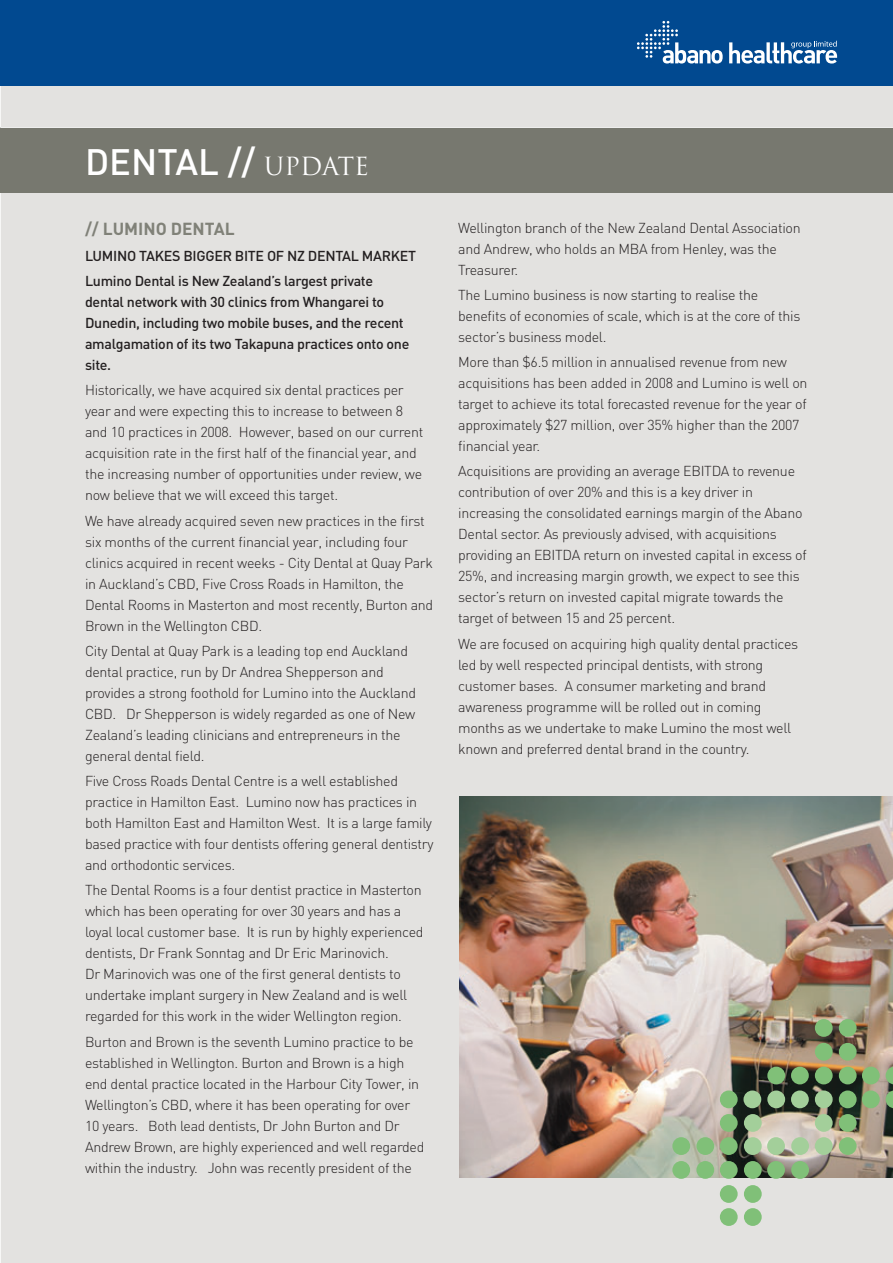
<style>
.page{position:relative;width:893px;height:1263px;background:#fff}
.page>*{position:absolute;margin:0;border:0;box-sizing:border-box;transform-origin:0 0}
.t1{font:500 36.3px "DIN";color:#fff}
.t2{font:700 17.25px "DIN";color:#808178}
.t3{font:300 14.25px/21px "DIN";letter-spacing:-.02em;color:#231f20}
.t4{font:500 14.25px/21px "DIN";letter-spacing:-.02em;color:#231f20}
.s1{font-family:"Trajan";font-weight:400;font-size:24.3px}
</style>
<div class="page">
<div style="left:1px;top:86px;width:892px;height:1177px;background:#e3e2e0"></div>
<div style="left:0;top:0;width:893px;height:86px;background:#014990"></div>
<svg style="left:729px;top:41px;width:108px;height:23px"></svg>
<svg style="left:637px;top:21px;width:86px;height:43px"></svg>
<hr style="left:0;top:128px;width:1px;height:64px;background:#808178">
<div style="left:1px;top:128px;width:892px;height:64px;background:#77786f"></div>
<img style="left:459px;top:797px;width:434px;height:381px">
<div style="left:815px;top:1090px;width:18px;height:18px;background:#a3cf9a;border-radius:50%"></div>
<div style="left:791px;top:1090px;width:18px;height:18px;background:#a3cf9a;border-radius:50%"></div>
<div style="left:767px;top:1090px;width:18px;height:18px;background:#a3cf9a;border-radius:50%"></div>
<div style="left:743px;top:1090px;width:18px;height:18px;background:#a3cf9a;border-radius:50%"></div>
<div style="left:815px;top:1114px;width:18px;height:18px;background:#a3cf9a;border-radius:50%"></div>
<div style="left:815px;top:1137px;width:18px;height:18px;background:#a3cf9a;border-radius:50%"></div>
<div style="left:767px;top:1137px;width:18px;height:18px;background:#a3cf9a;border-radius:50%"></div>
<div style="left:791px;top:1137px;width:18px;height:18px;background:#a3cf9a;border-radius:50%"></div>
<div style="left:744px;top:1114px;width:18px;height:18px;background:#a3cf9a;border-radius:50%"></div>
<div style="left:744px;top:1137px;width:18px;height:18px;background:#a3cf9a;border-radius:50%"></div>
<div style="left:815px;top:1019px;width:18px;height:18px;background:#80c078;border-radius:50%"></div>
<div style="left:839px;top:1019px;width:18px;height:18px;background:#80c078;border-radius:50%"></div>
<div style="left:815px;top:1043px;width:18px;height:18px;background:#80c078;border-radius:50%"></div>
<div style="left:839px;top:1043px;width:18px;height:18px;background:#80c078;border-radius:50%"></div>
<div style="left:815px;top:1067px;width:18px;height:17px;background:#80c078;border-radius:50%"></div>
<div style="left:839px;top:1067px;width:18px;height:17px;background:#80c078;border-radius:50%"></div>
<div style="left:791px;top:1067px;width:18px;height:17px;background:#80c078;border-radius:50%"></div>
<div style="left:767px;top:1067px;width:18px;height:17px;background:#80c078;border-radius:50%"></div>
<div style="left:720px;top:1090px;width:18px;height:18px;background:#80c078;border-radius:50%"></div>
<div style="left:839px;top:1090px;width:18px;height:18px;background:#80c078;border-radius:50%"></div>
<div style="left:862px;top:1067px;width:18px;height:17px;background:#80c078;border-radius:50%"></div>
<div style="left:862px;top:1090px;width:18px;height:18px;background:#80c078;border-radius:50%"></div>
<svg style="left:886px;top:1067px;width:7px;height:17px"></svg>
<svg style="left:886px;top:1090px;width:7px;height:18px"></svg>
<div style="left:839px;top:1114px;width:18px;height:18px;background:#80c078;border-radius:50%"></div>
<div style="left:839px;top:1137px;width:18px;height:18px;background:#80c078;border-radius:50%"></div>
<div style="left:720px;top:1114px;width:18px;height:18px;background:#80c078;border-radius:50%"></div>
<div style="left:720px;top:1137px;width:18px;height:18px;background:#80c078;border-radius:50%"></div>
<div style="left:720px;top:1185px;width:18px;height:18px;background:#80c078;border-radius:50%"></div>
<div style="left:744px;top:1185px;width:18px;height:18px;background:#80c078;border-radius:50%"></div>
<div style="left:720px;top:1208px;width:18px;height:18px;background:#80c078;border-radius:50%"></div>
<div style="left:744px;top:1208px;width:18px;height:18px;background:#80c078;border-radius:50%"></div>
<div style="left:672px;top:1137px;width:18px;height:18px;background:#80c078;border-radius:50%"></div>
<div style="left:696px;top:1137px;width:18px;height:18px;background:#80c078;border-radius:50%"></div>
<div style="left:767px;top:1161px;width:18px;height:18px;background:#80c078;border-radius:50%"></div>
<div style="left:791px;top:1161px;width:18px;height:18px;background:#80c078;border-radius:50%"></div>
<div style="left:720px;top:1161px;width:18px;height:18px;background:#80c078;border-radius:50%"></div>
<div style="left:744px;top:1161px;width:18px;height:18px;background:#80c078;border-radius:50%"></div>
<div style="left:672px;top:1161px;width:18px;height:18px;background:#80c078;border-radius:50%"></div>
<div style="left:696px;top:1161px;width:18px;height:18px;background:#80c078;border-radius:50%"></div>
<h1 class="t1" style="left:85px;top:138px;width:285px">DENTAL // <span class="s1">UPDATE</span></h1>
<p class="t2" style="left:85px;top:218px;width:151px">// LUMINO DENTAL</p>
<p class="t4" style="left:85px;top:242px;width:333px;line-height:25.2px">LUMINO TAKES BIGGER BITE OF NZ DENTAL MARKET<br>Lumino Dental is New Zealand’s largest private</p>
<p class="t4" style="left:85px;top:291px;width:326px">dental network with 30 clinics from Whangarei to Dunedin, including two mobile buses, and the recent amalgamation of its two Takapuna practices onto one site.</p>
<p class="t3" style="left:85px;top:379px;width:340px">Historically, we have acquired six dental practices per year and were expecting this to increase to between 8 and 10 practices in 2008. However, based on our current acquisition rate in the first half of the financial year, and the increasing number of opportunities under review, we now believe that we will exceed this target.</p>
<p class="t3" style="left:85px;top:510px;width:350px">We have already acquired seven new practices in the first six months of the current financial year, including four clinics acquired in recent weeks - City Dental at Quay Park in Auckland’s CBD, Five Cross Roads in Hamilton, the Dental Rooms in Masterton and most recently, Burton and Brown in the Wellington CBD.</p>
<p class="t3" style="left:85px;top:640px;width:332px">City Dental at Quay Park is a leading top end Auckland dental practice, run by Dr Andrea Shepperson and provides a strong foothold for Lumino into the Auckland CBD. Dr Shepperson is widely regarded as one of New Zealand’s leading clinicians and entrepreneurs in the general dental field.</p>
<p class="t3" style="left:85px;top:770px;width:350px">Five Cross Roads Dental Centre is a well established practice in Hamilton East. Lumino now has practices in both Hamilton East and Hamilton West. It is a large family based practice with four dentists offering general dentistry and orthodontic services.</p>
<p class="t3" style="left:85px;top:879px;width:340px">The Dental Rooms is a four dentist practice in Masterton which has been operating for over 30 years and has a loyal local customer base. It is run by highly experienced dentists, Dr Frank Sonntag and Dr Eric Marinovich.<br>Dr Marinovich was one of the first general dentists to undertake implant surgery in New Zealand and is well regarded for this work in the wider Wellington region.</p>
<p class="t3" style="left:85px;top:1031px;width:341px">Burton and Brown is the seventh Lumino practice to be established in Wellington. Burton and Brown is a high end dental practice located in the Harbour City Tower, in Wellington’s CBD, where it has been operating for over 10 years. Both lead dentists, Dr John Burton and Dr Andrew Brown, are highly experienced and well regarded within the industry. John was recently president of the</p>
<p class="t3" style="left:458px;top:217px;width:344px">Wellington branch of the New Zealand Dental Association and Andrew, who holds an MBA from Henley, was the<br>Treasurer.</p>
<p class="t3" style="left:458px;top:284px;width:344px">The Lumino business is now starting to realise the benefits of economies of scale, which is at the core of this sector’s business model.</p>
<p class="t3" style="left:458px;top:351px;width:351px">More than $6.5 million in annualised revenue from new acquisitions has been added in 2008 and Lumino is well on target to achieve its total forecasted revenue for the year of approximately $27 million, over 35% higher than the 2007 financial year.</p>
<p class="t3" style="left:458px;top:461px;width:350px">Acquisitions are providing an average EBITDA to revenue contribution of over 20% and this is a key driver in increasing the consolidated earnings margin of the Abano Dental sector. As previously advised, with acquisitions providing an EBITDA return on invested capital in excess of 25%, and increasing margin growth, we expect to see this sector’s return on invested capital migrate towards the target of between 15 and 25 percent.</p>
<p class="t3" style="left:458px;top:633px;width:342px">We are focused on acquiring high quality dental practices led by well respected principal dentists, with strong customer bases. A consumer marketing and brand awareness programme will be rolled out in coming months as we undertake to make Lumino the most well known and preferred dental brand in the country.</p>
</div>
